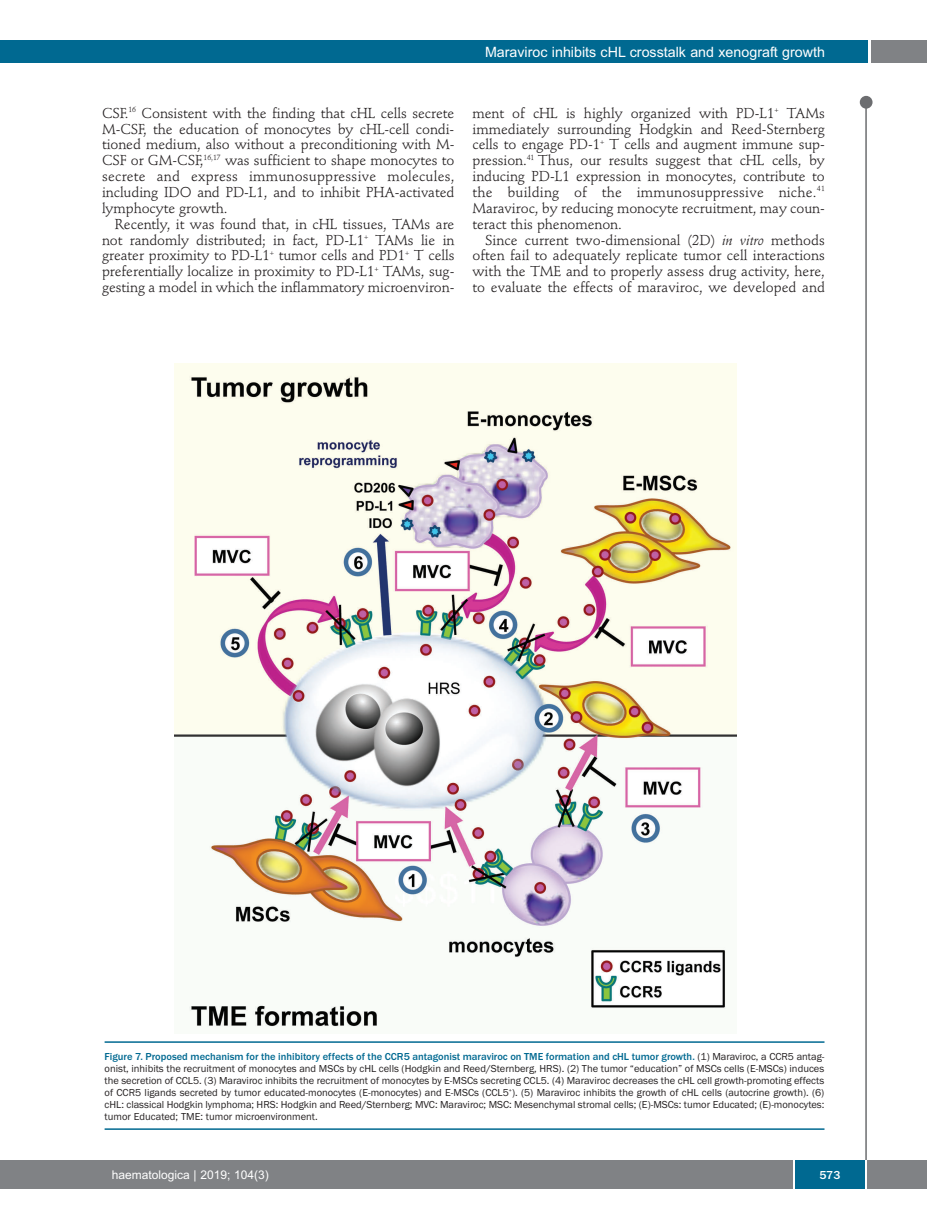
<style>
.page{position:relative;width:927px;height:1225px;background:#fff}
.page>*{position:absolute;margin:0;border:0;box-sizing:border-box;transform-origin:0 0}
.t1{font:14.25px/15.9px "Stempel Schneidler";letter-spacing:-.005em;color:#231f20;text-align:justify}
.t2{font:14.25px "Arial";color:#fff}
.t3{font:12px "Arial";color:#fff}
.t4{font:500 12px "Franklin Gothic";color:#fff}
.t5{font:10.5px/12px "Franklin Gothic";color:#231f20;text-align:justify}
.s1{font-style:italic}
.s2{font-weight:500;color:#006991}
</style>
<div class="page">
<div style="left:860px;top:96px;width:12px;height:13px;background:#6c6d70;border-radius:50%"></div>
<hr style="left:865px;top:98px;width:2px;height:1062px;background:#6c6d70">
<div style="left:871px;top:40px;width:56px;height:22px;background:#808285"></div>
<div style="left:18px;top:40px;width:849px;height:22px;background:#006991"></div>
<div style="left:17px;top:1160px;width:910px;height:28px;background:#808285"></div>
<div style="left:795px;top:1160px;width:70px;height:28px;background:#006991"></div>
<hr style="left:793px;top:1160px;width:2px;height:28px;background:#fff">
<hr style="left:865px;top:1160px;width:2px;height:28px;background:#fff">
<div style="left:0;top:40px;width:19px;height:22px;background:#006991"></div>
<div style="left:0;top:1160px;width:18px;height:28px;background:#808285"></div>
<hr style="left:105px;top:1041px;width:719px;height:1px;background:#006991">
<hr style="left:105px;top:1128px;width:719px;height:1px;background:#006991">
<img style="left:174px;top:363px;width:562px;height:664px">
<p class="t2" style="left:485px;top:44px;width:342px">Maraviroc inhibits cHL crosstalk and xenograft growth</p>
<p class="t1" style="left:102px;top:106px;width:354px">CSF.<sup>16</sup> Consistent with the finding that cHL cells secrete M-CSF, the education of monocytes by cHL-cell condi&shy;tioned medium, also without a preconditioning with M-CSF or GM-CSF,<sup>16,17</sup> was sufficient to shape monocytes to secrete and express immunosuppressive molecules, including IDO and PD-L1, and to inhibit PHA-activated lymphocyte growth.</p>
<p class="t1" style="left:102px;top:217px;width:354px;text-indent:13px">Recently, it was found that, in cHL tissues, TAMs are not randomly distributed; in fact, PD-L1<sup>+</sup> TAMs lie in greater proximity to PD-L1<sup>+</sup> tumor cells and PD1<sup>+</sup> T cells preferentially localize in proximity to PD-L1<sup>+</sup> TAMs, sug&shy;gesting a model in which the inflammatory microenviron-</p>
<p class="t1" style="left:472px;top:106px;width:354px">ment of cHL is highly organized with PD-L1<sup>+</sup> TAMs immediately surrounding Hodgkin and Reed-Sternberg cells to engage PD-1<sup>+</sup> T cells and augment immune sup&shy;pression.<sup>41</sup> Thus, our results suggest that cHL cells, by inducing PD-L1 expression in monocytes, contribute to the building of the immunosuppressive niche.<sup>41<br></sup>Maraviroc, by reducing monocyte recruitment, may coun&shy;teract this phenomenon.</p>
<p class="t1" style="left:472px;top:233px;width:354px;text-indent:13px">Since current two-dimensional (2D) <span class="s1">in vitro</span> methods often fail to adequately replicate tumor cell interactions with the TME and to properly assess drug activity, here, to evaluate the effects of maraviroc, we developed and</p>
<p class="t5" style="left:105px;top:1050px;width:721px"><span class="s2">Figure 7. Proposed mechanism for the inhibitory effects of the CCR5 antagonist maraviroc on TME formation and cHL tumor growth.</span> (1) Maraviroc, a CCR5 antag&shy;onist, inhibits the recruitment of monocytes and MSCs by cHL cells (Hodgkin and Reed/Sternberg, HRS). (2) The tumor “education” of MSCs cells (E-MSCs) induces the secretion of CCL5. (3) Maraviroc inhibits the recruitment of monocytes by E-MSCs secreting CCL5. (4) Maraviroc decreases the cHL cell growth-promoting effects of CCR5 ligands secreted by tumor educated-monocytes (E-monocytes) and E-MSCs (CCL5<sup>+</sup>). (5) Maraviroc inhibits the growth of cHL cells (autocrine growth). (6) cHL: classical Hodgkin lymphoma; HRS: Hodgkin and Reed/Sternberg; MVC: Maraviroc; MSC: Mesenchymal stromal cells; (E)-MSCs: tumor Educated; (E)-monocytes: tumor Educated; TME: tumor microenvironment.</p>
<p class="t3" style="left:112px;top:1167px;width:158px">haematologica | 2019; 104(3)</p>
<p class="t4" style="left:820px;top:1167px;width:22px">573</p>
</div>
